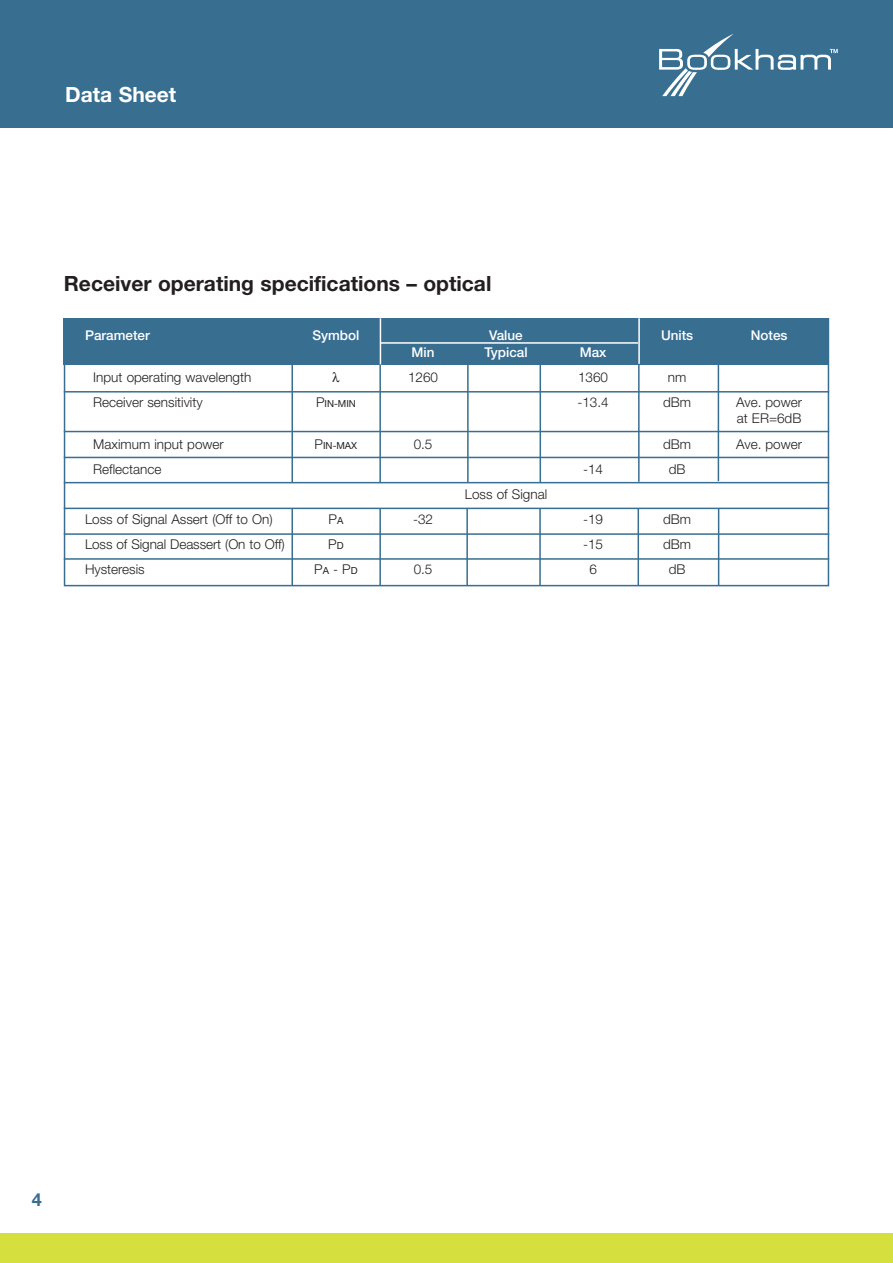
<style>
.page{position:relative;width:893px;height:1263px;background:#fff}
.page>*{position:absolute;margin:0;border:0;box-sizing:border-box;transform-origin:0 0}
.t1{font:700 21px "Helvetica Neue";color:#231f20}
.t2{font:700 21px "Helvetica Neue";color:#fff}
.t3{font:700 18px "Helvetica Neue";color:#386e8f}
.t4{font:300 13.5px/16.5px "Helvetica Neue";color:#231f20}
.t5{font:500 13.5px "Helvetica Neue";color:#fff}
.t6{font:9.75px "Helvetica Neue";color:#231f20}
.s1{font-weight:300;font-size:13.5px}
.s2{font-weight:400;font-size:9.75px}
</style>
<div class="page">
<div style="left:0;top:0;width:893px;height:128px;background:#386e8f"></div>
<svg style="left:659px;top:34px;width:179px;height:62px"></svg>
<div style="left:0;top:1233px;width:893px;height:30px;background:#d5df3e"></div>
<div style="left:64px;top:318px;width:765px;height:47px;background:#386e8f"></div>
<div style="left:64px;top:318px;width:765px;height:268px;border:2px solid #386e8f"></div>
<hr style="left:64px;top:391px;width:765px;height:1px;background:#386e8f">
<hr style="left:64px;top:431px;width:765px;height:1px;background:#386e8f">
<hr style="left:64px;top:457px;width:765px;height:1px;background:#386e8f">
<hr style="left:64px;top:482px;width:765px;height:1px;background:#386e8f">
<hr style="left:64px;top:508px;width:765px;height:1px;background:#386e8f">
<hr style="left:64px;top:533px;width:765px;height:2px;background:#386e8f">
<hr style="left:64px;top:558px;width:765px;height:2px;background:#386e8f">
<hr style="left:291px;top:318px;width:2px;height:164px;background:#386e8f">
<hr style="left:291px;top:509px;width:2px;height:77px;background:#386e8f">
<hr style="left:379px;top:509px;width:2px;height:77px;background:#386e8f">
<hr style="left:466px;top:509px;width:2px;height:77px;background:#386e8f">
<hr style="left:539px;top:509px;width:2px;height:77px;background:#386e8f">
<hr style="left:638px;top:509px;width:1px;height:77px;background:#386e8f">
<hr style="left:718px;top:509px;width:1px;height:77px;background:#386e8f">
<hr style="left:379px;top:318px;width:2px;height:164px;background:#386e8f">
<hr style="left:539px;top:318px;width:2px;height:164px;background:#386e8f">
<hr style="left:638px;top:318px;width:2px;height:164px;background:#386e8f">
<hr style="left:718px;top:318px;width:1px;height:163px;background:#386e8f">
<hr style="left:467px;top:331px;width:2px;height:151px;background:#386e8f">
<hr style="left:380px;top:342px;width:258px;height:2px;background:#fff">
<hr style="left:380px;top:318px;width:1px;height:46px;background:#fff">
<hr style="left:638px;top:318px;width:2px;height:46px;background:#fff">
<h1 class="t2" style="left:65px;top:87px;width:113px">Data Sheet</h1>
<h1 class="t1" style="left:64px;top:276px;width:429px">Receiver operating specifications – optical</h1>
<p class="t5" style="left:85px;top:331px;width:66px">Parameter</p>
<p class="t5" style="left:312px;top:331px;width:49px">Symbol</p>
<p class="t5" style="left:489px;top:331px;width:35px">Value</p>
<p class="t5" style="left:661px;top:331px;width:34px">Units</p>
<p class="t5" style="left:751px;top:331px;width:38px">Notes</p>
<p class="t5" style="left:412px;top:347px;width:25px">Min</p>
<p class="t5" style="left:484px;top:347px;width:45px">Typical</p>
<p class="t5" style="left:580px;top:347px;width:28px">Max</p>
<p class="t4" style="left:93px;top:370px;width:160px">Input operating wavelength</p>
<p class="t4" style="left:408px;top:370px;width:32px">1260</p>
<p class="t4" style="left:578px;top:370px;width:32px">1360</p>
<p class="t4" style="left:668px;top:370px;width:20px">nm</p>
<p class="t4" style="left:93px;top:395px;width:111px">Receiver sensitivity</p>
<p class="t6" style="left:316px;top:400px;width:41px"><span class="s1">P</span>IN-MIN</p>
<p class="t4" style="left:577px;top:395px;width:33px">-13.4</p>
<p class="t4" style="left:663px;top:395px;width:29px">dBm</p>
<p class="t4" style="left:736px;top:395px;width:67px">Ave. power at ER=6dB</p>
<p class="t4" style="left:93px;top:437px;width:132px">Maximum input power</p>
<p class="t6" style="left:315px;top:441px;width:44px"><span class="s1">P</span>IN-MAX</p>
<p class="t4" style="left:414px;top:437px;width:20px">0.5</p>
<p class="t4" style="left:663px;top:437px;width:29px">dBm</p>
<p class="t4" style="left:736px;top:437px;width:67px">Ave. power</p>
<p class="t4" style="left:93px;top:462px;width:70px">Reflectance</p>
<p class="t4" style="left:583px;top:462px;width:22px">-14</p>
<p class="t4" style="left:669px;top:462px;width:18px">dB</p>
<p class="t4" style="left:465px;top:487px;width:84px">Loss of Signal</p>
<p class="t4" style="left:85px;top:512px;width:189px">Loss of Signal Assert (Off to On)</p>
<p class="t4" style="left:329px;top:512px;width:16px">P<span class="s2">A</span></p>
<p class="t4" style="left:413px;top:512px;width:22px">-32</p>
<p class="t4" style="left:583px;top:512px;width:22px">-19</p>
<p class="t4" style="left:663px;top:512px;width:29px">dBm</p>
<p class="t4" style="left:85px;top:537px;width:201px">Loss of Signal Deassert (On to Off)</p>
<p class="t4" style="left:328px;top:537px;width:17px">P<span class="s2">D</span></p>
<p class="t4" style="left:583px;top:537px;width:22px">-15</p>
<p class="t4" style="left:663px;top:537px;width:29px">dBm</p>
<p class="t4" style="left:85px;top:562px;width:61px">Hysteresis</p>
<p class="t4" style="left:314px;top:562px;width:45px">P<span class="s2">A</span> - P<span class="s2">D</span></p>
<p class="t4" style="left:414px;top:562px;width:20px">0.5</p>
<p class="t4" style="left:589px;top:562px;width:9px">6</p>
<p class="t4" style="left:669px;top:562px;width:18px">dB</p>
<h2 class="t3" style="left:32px;top:1193px;width:12px">4</h2>
</div>
